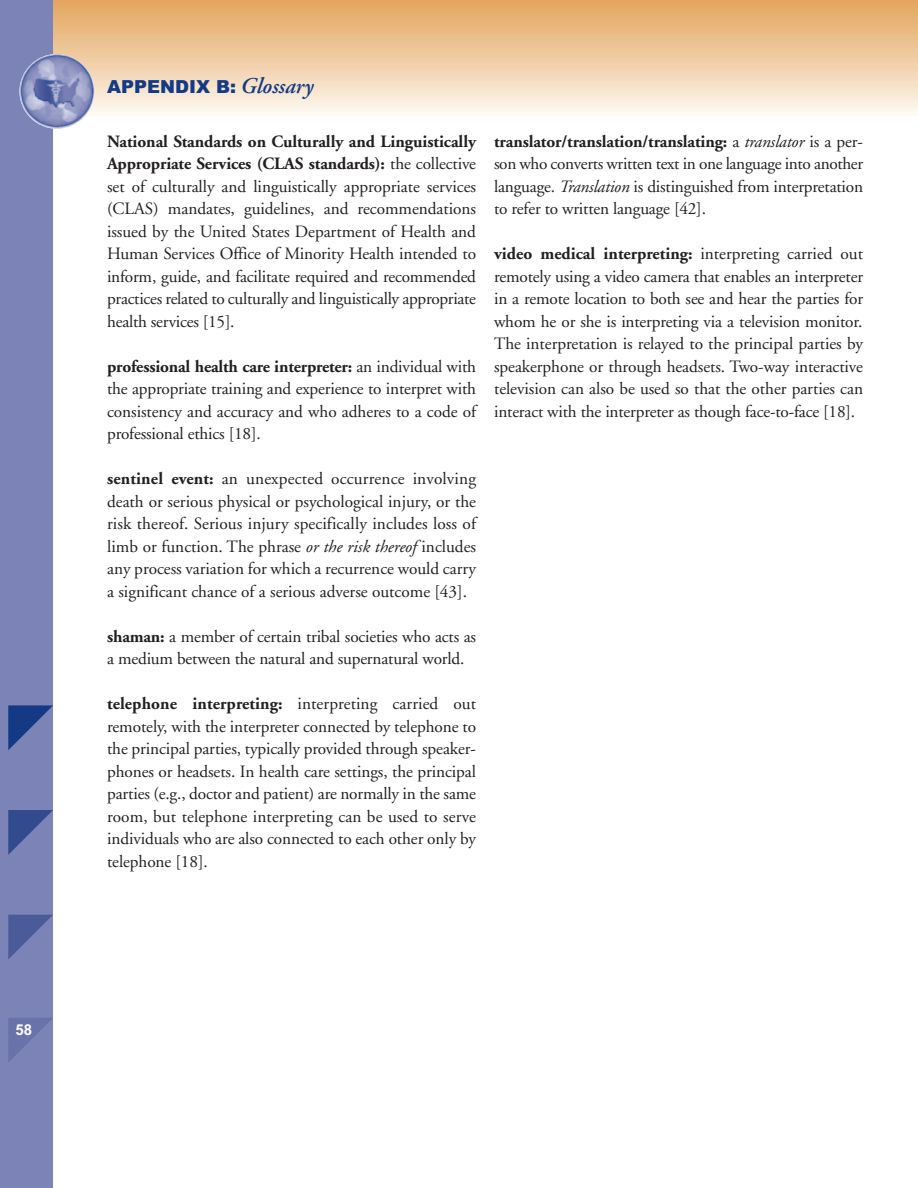
<style>
.page{position:relative;width:918px;height:1188px;background:#fff}
.page>*{position:absolute;margin:0;border:0;box-sizing:border-box;transform-origin:0 0}
.t1{font:900 18px "Arial";color:#143a85}
.t2{font:17.25px/22.5px "Adobe Garamond";letter-spacing:-.01em;color:#231f20;text-align:justify}
.t3{font:700 15px "Arial";color:#fff}
.s1{font-family:"Adobe Garamond";font-weight:600;font-style:italic;font-size:22.5px}
.s2{font-weight:700}
.s3{font-style:italic}
</style>
<div class="page">
<div style="left:53px;top:0;width:865px;height:117px;background:linear-gradient(to bottom,#e3a35b,#fdf9f2)"></div>
<div style="left:0;top:0;width:53px;height:1188px;background:#7c83b6"></div>
<svg style="left:8px;top:705px;width:45px;height:45px"></svg>
<svg style="left:8px;top:810px;width:45px;height:45px"></svg>
<svg style="left:8px;top:915px;width:45px;height:44px"></svg>
<svg style="left:8px;top:1018px;width:44px;height:44px"></svg>
<img style="left:20px;top:54px;width:74px;height:75px;border-radius:50%">
<p class="t3" style="left:15px;top:1021px;width:18px">58</p>
<p class="t1" style="left:107px;top:76px;width:208px">APPENDIX B: <span class="s1">Glossary</span></p>
<p class="t2" style="left:107px;top:132px;width:371px"><span class="s2">National Standards on Culturally and Linguistically Appropriate Services (CLAS standards):</span> the collective set of culturally and linguistically appropriate services (CLAS) mandates, guidelines, and recommendations issued by the United States Department of Health and Human Services Office of Minority Health intended to inform, guide, and facilitate required and recommended practices related to culturally and linguistically appropriate health services [15].</p>
<p class="t2" style="left:107px;top:357px;width:371px"><span class="s2">professional health care interpreter:</span> an individual with the appropriate training and experience to interpret with consistency and accuracy and who adheres to a code of professional ethics [18].</p>
<p class="t2" style="left:107px;top:469px;width:371px"><span class="s2">sentinel event:</span> an unexpected occurrence involving death or serious physical or psychological injury, or the risk thereof. Serious injury specifically includes loss of limb or function. The phrase <span class="s3">or the risk thereof</span> includes any process variation for which a recurrence would carry a significant chance of a serious adverse outcome [43].</p>
<p class="t2" style="left:107px;top:627px;width:371px"><span class="s2">shaman:</span> a member of certain tribal societies who acts as a medium between the natural and supernatural world.</p>
<p class="t2" style="left:107px;top:694px;width:371px"><span class="s2">telephone interpreting:</span> interpreting carried out remotely, with the interpreter connected by telephone to the principal parties, typically provided through speaker&shy;phones or headsets. In health care settings, the principal parties (e.g., doctor and patient) are normally in the same room, but telephone interpreting can be used to serve individuals who are also connected to each other only by telephone [18].</p>
<p class="t2" style="left:494px;top:132px;width:371px"><span class="s2">translator/translation/translating:</span> a <span class="s3">translator</span> is a per&shy;son who converts written text in one language into another language. <span class="s3">Translation</span> is distinguished from interpretation to refer to written language [42].</p>
<p class="t2" style="left:494px;top:244px;width:371px"><span class="s2">video medical interpreting:</span> interpreting carried out remotely using a video camera that enables an interpreter in a remote location to both see and hear the parties for whom he or she is interpreting via a television monitor.<br>The interpretation is relayed to the principal parties by speakerphone or through headsets. Two-way interactive television can also be used so that the other parties can interact with the interpreter as though face-to-face [18].</p>
</div>
